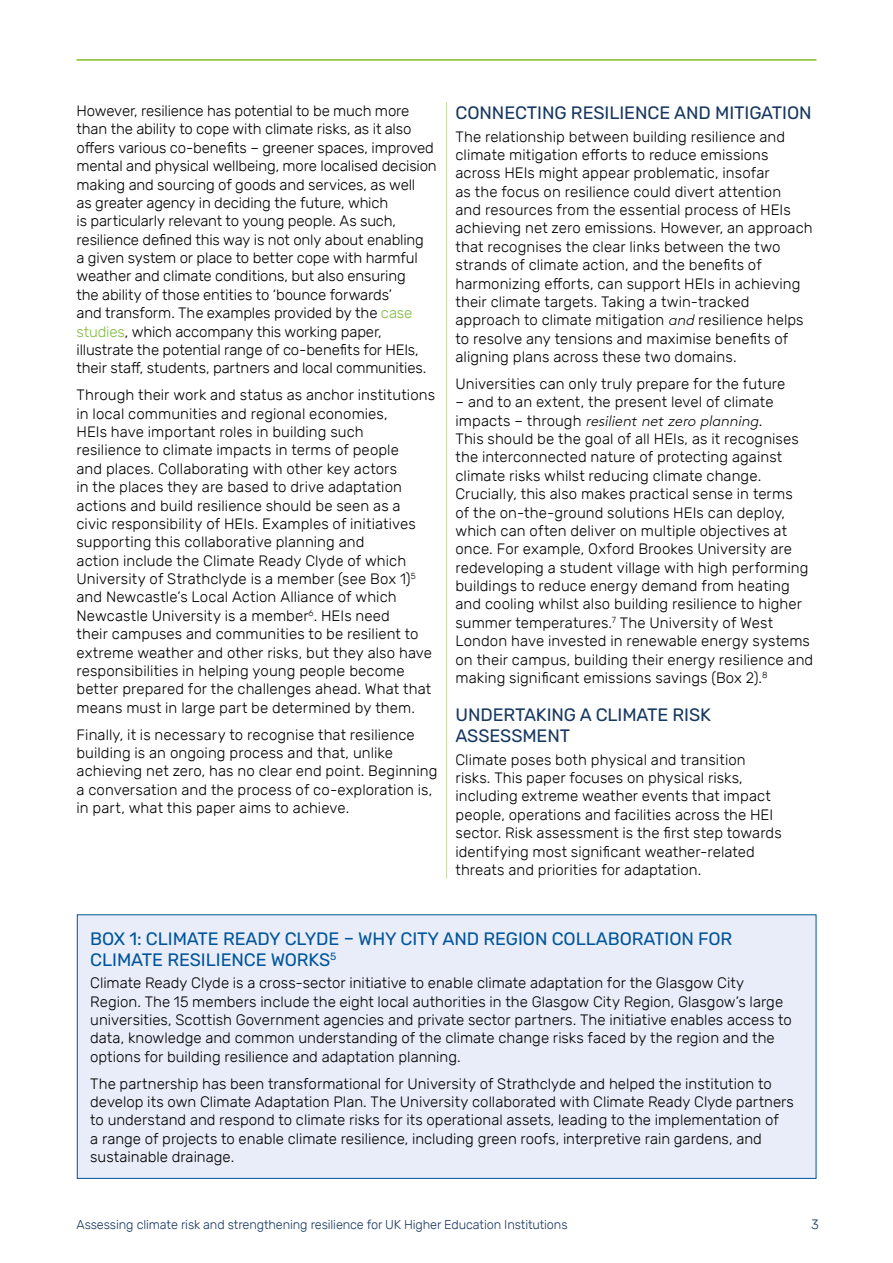
<style>
.page{position:relative;width:893px;height:1263px;background:#fff}
.page>*{position:absolute;margin:0;border:0;box-sizing:border-box;transform-origin:0 0}
.t1{font:18px/21px "Rubik";letter-spacing:-.005em;color:#00559a}
.t2{font:18px/21px "Rubik";letter-spacing:-.005em;color:#183861}
.t3{font:300 15px/18.3px "Rubik";letter-spacing:.005em;color:#000}
.t4{font:italic 300 15px "Brown";color:#000}
.t5{font:300 13.5px "Rubik";color:#183861}
.t6{font:300 12.75px "Rubik";letter-spacing:-.01em;color:#183861}
.s1{color:#82bc45}
.s2{font-family:"Brown";font-style:italic}
.s3{font-family:"Rubik";font-style:normal}
</style>
<div class="page">
<hr style="left:446px;top:102px;width:1px;height:777px;background:#c7dea8">
<div style="left:77px;top:915px;width:739px;height:263px;background:#e9edf9"></div>
<hr style="left:77px;top:59px;width:739px;height:2px;background:#86bc25">
<p class="t3" style="left:77px;top:102px;width:362px">However, resilience has potential to be much more than the ability to cope with climate risks, as it also offers various co-benefits – greener spaces, improved mental and physical wellbeing, more localised decision making and sourcing of goods and services, as well<br>as greater agency in deciding the future, which<br>is particularly relevant to young people. As such, resilience defined this way is not only about enabling<br>a given system or place to better cope with harmful weather and climate conditions, but also ensuring<br>the ability of those entities to ‘bounce forwards’<br>and transform. The examples provided by the <span class="s1">case studies</span>, which accompany this working paper, illustrate the potential range of co-benefits for HEIs, their staff, students, partners and local communities.</p>
<p class="t3" style="left:77px;top:386px;width:360px">Through their work and status as anchor institutions in local communities and regional economies,<br>HEIs have important roles in building such<br>resilience to climate impacts in terms of people<br>and places. Collaborating with other key actors<br>in the places they are based to drive adaptation actions and build resilience should be seen as a civic responsibility of HEIs. Examples of initiatives supporting this collaborative planning and<br>action include the Climate Ready Clyde of which University of Strathclyde is a member (see Box 1)<sup>5 </sup>and Newcastle’s Local Action Alliance of which Newcastle University is a member<sup>6</sup>. HEIs need<br>their campuses and communities to be resilient to extreme weather and other risks, but they also have responsibilities in helping young people become better prepared for the challenges ahead. What that means must in large part be determined by them.</p>
<p class="t3" style="left:77px;top:725px;width:362px">Finally, it is necessary to recognise that resilience building is an ongoing process and that, unlike achieving net zero, has no clear end point. Beginning a conversation and the process of co-exploration is, in part, what this paper aims to achieve.</p>
<p class="t2" style="left:455px;top:103px;width:358px">CONNECTING RESILIENCE AND MITIGATION</p>
<p class="t3" style="left:455px;top:128px;width:359px">The relationship between building resilience and climate mitigation efforts to reduce emissions across HEIs might appear problematic, insofar<br>as the focus on resilience could divert attention<br>and resources from the essential process of HEIs achieving net zero emissions. However, an approach that recognises the clear links between the two strands of climate action, and the benefits of harmonizing efforts, can support HEIs in achieving their climate targets. Taking a twin-tracked approach to climate mitigation <span class="s2">and</span> resilience helps to resolve any tensions and maximise benefits of aligning plans across these two domains.</p>
<p class="t3" style="left:455px;top:375px;width:331px">Universities can only truly prepare for the future</p>
<p class="t3" style="left:455px;top:393px;width:320px">– and to an extent, the present level of climate</p>
<p class="t4" style="left:455px;top:409px;width:308px"><span class="s3">i m p a c t s – t h ro u g h</span> resilientnetzero planning<span class="s3">.</span></p>
<p class="t3" style="left:455px;top:430px;width:359px">This should be the goal of all HEIs, as it recognises the interconnected nature of protecting against climate risks whilst reducing climate change.<br>Crucially, this also makes practical sense in terms<br>of the on-the-ground solutions HEIs can deploy, which can often deliver on multiple objectives at once. For example, Oxford Brookes University are redeveloping a student village with high performing buildings to reduce energy demand from heating and cooling whilst also building resilience to higher summer temperatures.<sup>7</sup> The University of West London have invested in renewable energy systems on their campus, building their energy resilience and making significant emissions savings (Box 2).<sup>8</sup></p>
<p class="t2" style="left:455px;top:705px;width:257px">UNDERTAKING A CLIMATE RISK<br>ASSESSMENT</p>
<p class="t3" style="left:455px;top:751px;width:328px">Climate poses both physical and transition risks. This paper focuses on physical risks, including extreme weather events that impact people, operations and facilities across the HEI sector. Risk assessment is the first step towards identifying most significant weather-related threats and priorities for adaptation.</p>
<p class="t1" style="left:90px;top:928px;width:644px">BOX 1: CLIMATE READY CLYDE – WHY CITY AND REGION COLLABORATION FOR<br>CLIMATE RESILIENCE WORKS<sup>5</sup></p>
<p class="t3" style="left:90px;top:974px;width:703px">Climate Ready Clyde is a cross-sector initiative to enable climate adaptation for the Glasgow City Region. The 15 members include the eight local authorities in the Glasgow City Region, Glasgow’s large universities, Scottish Government agencies and private sector partners. The initiative enables access to data, knowledge and common understanding of the climate change risks faced by the region and the options for building resilience and adaptation planning.</p>
<p class="t3" style="left:90px;top:1074px;width:705px">The partnership has been transformational for University of Strathclyde and helped the institution to develop its own Climate Adaptation Plan. The University collaborated with Climate Ready Clyde partners to understand and respond to climate risks for its operational assets, leading to the implementation of<br>a range of projects to enable climate resilience, including green roofs, interpretive rain gardens, and sustainable drainage.</p>
<p class="t6" style="left:77px;top:1217px;width:493px">Assessing climate risk and strengthening resilience for UK Higher Education Institutions</p>
<p class="t5" style="left:811px;top:1216px;width:9px">3</p>
</div>
